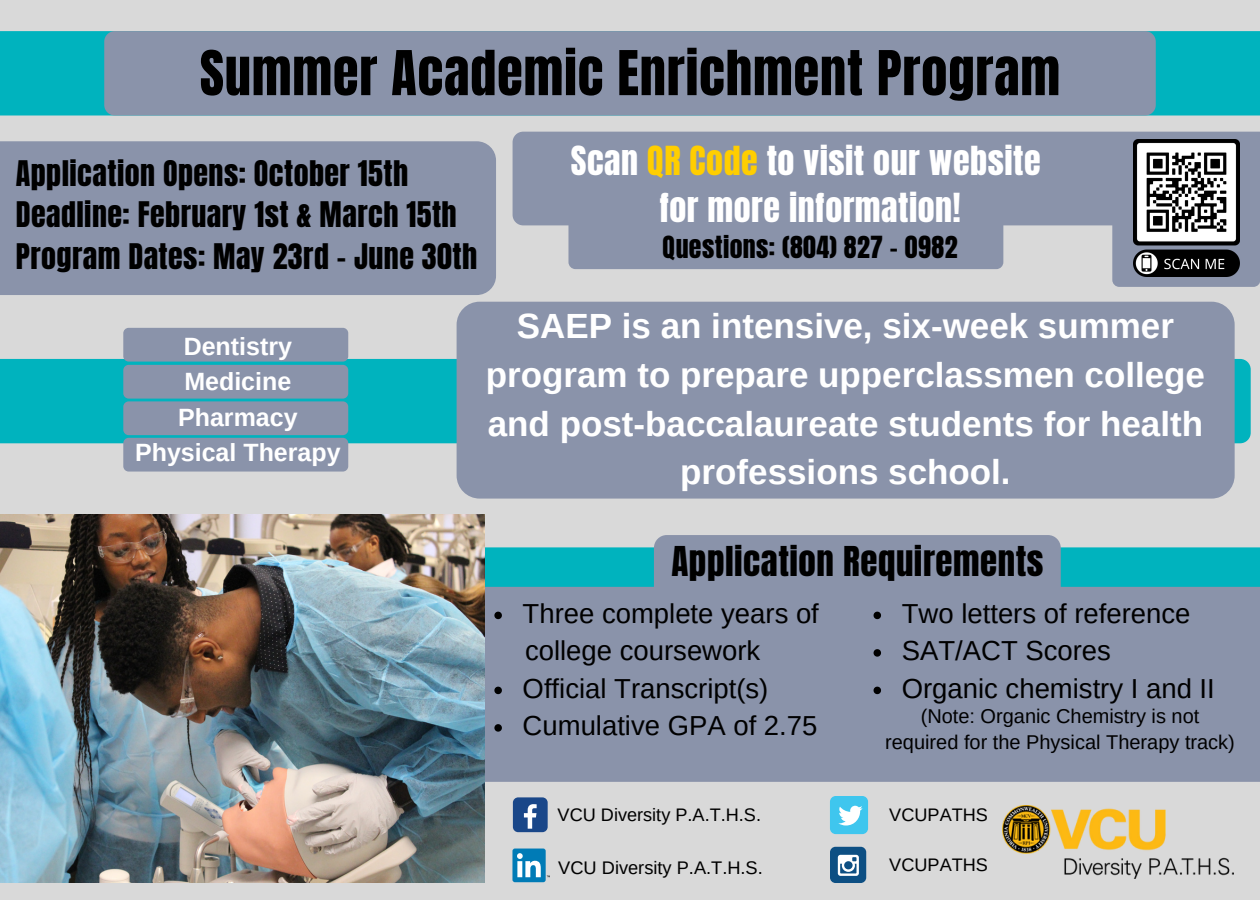
<style>
.page{position:relative;width:1260px;height:900px;background:#d9d9d9}
.page>*{position:absolute;margin:0;border:0;box-sizing:border-box;transform-origin:0 0}
.t1{font:52.5px "Anton";letter-spacing:.015em;color:#000}
.t2{font:700 35px/48.8px "Arimo";color:#fff;text-align:center}
.t3{font:35px "Anton";letter-spacing:.015em;color:#000}
.t4{font:34px/47px "Anton";letter-spacing:.015em;color:#fff;text-align:center}
.t5{font:30px/41.2px "Anton";letter-spacing:.015em;color:#000}
.t6{font:27.5px/37.5px "Arimo";color:#000}
.t7{font:26px "Anton";letter-spacing:.015em;color:#000}
.t8{font:700 25px/35.5px "Arimo";color:#fff;text-align:center}
.t9{font:20px/26.2px "Arimo";color:#000;text-align:center}
.t10{font:18.25px "Arimo";color:#000}
.s1{color:#ffce00}
</style>
<div class="page">
<div style="left:0;top:141px;width:496px;height:154px;background:#8a93aa"></div>
<div style="left:0;top:31px;width:1260px;height:84px;background:#00b3be"></div>
<div style="left:104px;top:31px;width:1052px;height:84px;background:#8a93aa;border-radius:11px"></div>
<div style="left:485px;top:547px;width:775px;height:40px;background:#00b3be"></div>
<div style="left:654px;top:535px;width:407px;height:71px;background:#8a93aa;border-radius:13px"></div>
<div style="left:485px;top:587px;width:775px;height:195px;background:#8a93aa"></div>
<div style="left:513px;top:132px;width:747px;height:93px;background:#8a93aa"></div>
<div style="left:0;top:359px;width:1251px;height:84px;background:#00b3be"></div>
<div style="left:123px;top:438px;width:225px;height:34px;background:#8a93aa;border-radius:5px"></div>
<div style="left:123px;top:365px;width:225px;height:34px;background:#8a93aa;border-radius:5px"></div>
<div style="left:123px;top:401px;width:225px;height:34px;background:#8a93aa;border-radius:5px"></div>
<div style="left:123px;top:328px;width:225px;height:34px;background:#8a93aa;border-radius:5px"></div>
<div style="left:568px;top:218px;width:435px;height:51px;background:#8a93aa;border-radius:7px"></div>
<div style="left:457px;top:302px;width:778px;height:197px;background:#8a93aa;border-radius:23px"></div>
<img style="left:0;top:515px;width:485px;height:367px">
<div style="left:830px;top:847px;width:36px;height:36px;background:#0d4f83;border-radius:6px"></div>
<svg style="left:838px;top:855px;width:21px;height:21px"></svg>
<div style="left:830px;top:796px;width:38px;height:38px;background:#3fc6ee;border-radius:6px"></div>
<svg style="left:838px;top:806px;width:25px;height:20px"></svg>
<div style="left:513px;top:797px;width:35px;height:35px;background:#1a4789;border-radius:5px"></div>
<svg style="left:524px;top:804px;width:13px;height:25px"></svg>
<div style="left:512px;top:849px;width:34px;height:33px;background:#007bb6;border-radius:2px"></div>
<svg style="left:517px;top:853px;width:24px;height:24px"></svg>
<img style="left:1003px;top:806px;width:231px;height:73px">
<div style="left:1112px;top:210px;width:148px;height:77px;background:#8a93aa;border-radius:7px"></div>
<img style="left:1133px;top:140px;width:107px;height:137px">
<svg style="left:494px;top:612px;width:8px;height:7px"></svg>
<svg style="left:494px;top:687px;width:8px;height:7px"></svg>
<svg style="left:494px;top:724px;width:8px;height:8px"></svg>
<svg style="left:874px;top:612px;width:7px;height:7px"></svg>
<svg style="left:874px;top:649px;width:7px;height:8px"></svg>
<svg style="left:874px;top:687px;width:7px;height:7px"></svg>
<h1 class="t1" style="left:200px;top:35px;width:862px">Summer Academic Enrichment Program</h1>
<p class="t5" style="left:16px;top:153px;width:463px">Application Opens: October 15th<br>Deadline: February 1st &amp; March 15th<br>Program Dates: May 23rd - June 30th</p>
<p class="t4" style="left:571px;top:138px;width:471px">Scan <span class="s1">QR Code</span> to visit our website for more information!</p>
<p class="t7" style="left:662px;top:229px;width:296px">Questions: (804) 827 - 0982</p>
<p class="t8" style="left:135px;top:328px;width:207px">Dentistry<br>Medicine<br>Pharmacy<br>Physical Therapy</p>
<p class="t2" style="left:486px;top:302px;width:721px">SAEP is an intensive, six-week summer program to prepare upperclassmen college and post-baccalaureate students for health professions school.</p>
<p class="t3" style="left:672px;top:536px;width:374px">Application Requirements</p>
<p class="t6" style="left:523px;top:595px;width:298px">Three complete years of</p>
<p class="t6" style="left:525px;top:632px;width:237px">college coursework</p>
<p class="t6" style="left:523px;top:670px;width:296px">Official Transcript(s)<br>Cumulative GPA of 2.75</p>
<p class="t6" style="left:902px;top:595px;width:315px">Two letters of reference<br>SAT/ACT Scores<br>Organic chemistry I and II</p>
<p class="t9" style="left:885px;top:703px;width:351px">(Note: Organic Chemistry is not required for the Physical Therapy track)</p>
<p class="t10" style="left:558px;top:804px;width:205px">VCU Diversity P.A.T.H.S.</p>
<p class="t10" style="left:889px;top:804px;width:100px">VCUPATHS</p>
<p class="t10" style="left:558px;top:858px;width:206px">VCU Diversity P.A.T.H.S.</p>
<p class="t10" style="left:889px;top:855px;width:100px">VCUPATHS</p>
</div>
